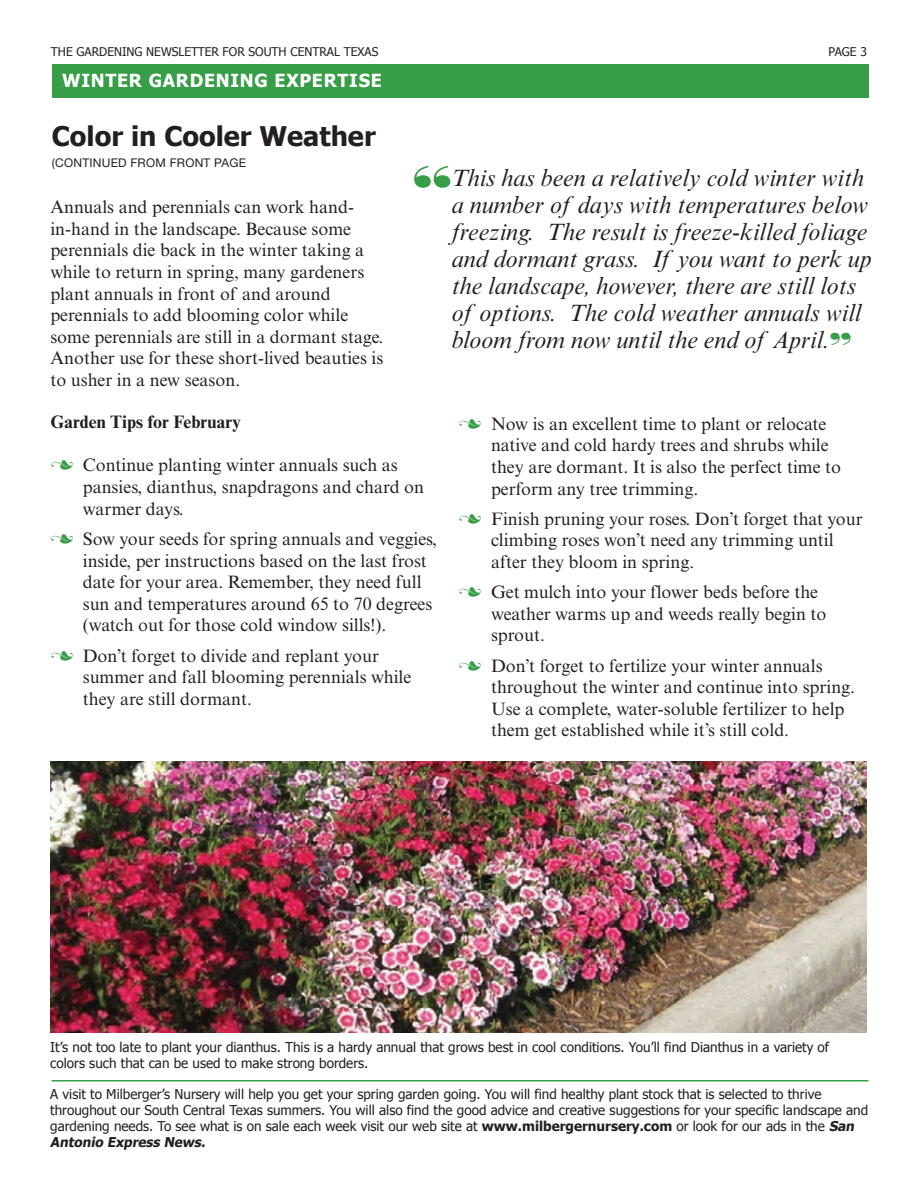
<style>
.page{position:relative;width:918px;height:1188px;background:#fff}
.page>*{position:absolute;margin:0;border:0;box-sizing:border-box;transform-origin:0 0}
.t1{font:54px "Bodoni Poster";color:#379d46}
.t2{font:700 27px "Tahoma";color:#231f20}
.t3{font:italic 24px/27px "Times NRMT";color:#231f20}
.t4{font:18px/21.6px "Times NRMT";color:#231f20}
.t5{font:700 18px "Tahoma";letter-spacing:.04em;color:#fff}
.t6{font:700 18px "Times NRMT";color:#231f20}
.t7{font:13.5px/16.2px "Tahoma";color:#231f20}
.t8{font:12px "Tahoma";color:#231f20}
.t9{font:12px "Helvetica Neue";letter-spacing:.02em;color:#231f20}
.s1{font-family:"Bodoni Poster";font-style:normal;font-size:30px;color:#379d46}
.s2{font-family:"Type Embellishments One Let Plain";color:#379d46}
.s3{font-weight:700}
.s4{font-weight:700;font-style:italic}
</style>
<div class="page">
<div style="left:52px;top:64px;width:817px;height:33px;background:#379d46"></div>
<hr style="left:52px;top:1080px;width:817px;height:2px;background:#379d46">
<img style="left:50px;top:762px;width:817px;height:270px">
<p class="t8" style="left:51px;top:44px;width:329px">THE GARDENING NEWSLETTER FOR SOUTH CENTRAL TEXAS</p>
<p class="t8" style="left:828px;top:44px;width:40px">PAGE 3</p>
<p class="t5" style="left:62px;top:68px;width:321px">WINTER GARDENING EXPERTISE</p>
<h2 class="t2" style="left:52px;top:117px;width:325px">Color in Cooler Weather</h2>
<p class="t9" style="left:52px;top:155px;width:196px">(CONTINUED FROM FRONT PAGE</p>
<p class="t4" style="left:50px;top:196px;width:335px">Annuals and perennials can work hand&shy;in-hand in the landscape. Because some perennials die back in the winter taking a while to return in spring, many gardeners plant annuals in front of and around perennials to add blooming color while some perennials are still in a dormant stage.<br>Another use for these short-lived beauties is to usher in a new season.</p>
<h1 class="t1" style="left:413px;top:153px;width:40px">“</h1>
<p class="t3" style="left:452px;top:165px;width:422px">This has been a relatively cold winter with a number of days with temperatures below freezing. The result is freeze-killed foliage and dormant grass. If you want to perk up the landscape, however, there are still lots of options. The cold weather annuals will bloom from now until the end of April.<span class="s1">”</span></p>
<p class="t6" style="left:50px;top:411px;width:192px">Garden Tips for February</p>
<p class="t4" style="left:83px;top:455px;width:343px;text-indent:-32px"><span class="s2">n</span> Continue planting winter annuals such as pansies, dianthus, snapdragons and chard on warmer days.</p>
<p class="t4" style="left:83px;top:528px;width:356px;text-indent:-32px"><span class="s2">n</span> Sow your seeds for spring annuals and veggies, inside, per instructions based on the last frost date for your area. Remember, they need full sun and temperatures around 65 to 70 degrees (watch out for those cold window sills!).</p>
<p class="t4" style="left:83px;top:645px;width:330px;text-indent:-32px"><span class="s2">n</span> Don’t forget to divide and replant your summer and fall blooming perennials while they are still dormant.</p>
<p class="t4" style="left:491px;top:413px;width:351px;text-indent:-32px"><span class="s2">n</span> Now is an excellent time to plant or relocate native and cold hardy trees and shrubs while they are dormant. It is also the perfect time to perform any tree trimming.</p>
<p class="t4" style="left:491px;top:508px;width:373px;text-indent:-32px"><span class="s2">n</span> Finish pruning your roses. Don’t forget that your climbing roses won’t need any trimming until after they bloom in spring.</p>
<p class="t4" style="left:491px;top:581px;width:337px;text-indent:-32px"><span class="s2">n</span> Get mulch into your flower beds before the weather warms up and weeds really begin to sprout.</p>
<p class="t4" style="left:491px;top:655px;width:366px;text-indent:-32px"><span class="s2">n</span> Don’t forget to fertilize your winter annuals throughout the winter and continue into spring.<br>Use a complete, water-soluble fertilizer to help them get established while it’s still cold.</p>
<p class="t7" style="left:50px;top:1038px;width:780px">It’s not too late to plant your dianthus. This is a hardy annual that grows best in cool conditions. You’ll find Dianthus in a variety of colors such that can be used to make strong borders.</p>
<p class="t7" style="left:50px;top:1085px;width:819px">A visit to Milberger’s Nursery will help you get your spring garden going. You will find healthy plant stock that is selected to thrive throughout our South Central Texas summers. You will also find the good advice and creative suggestions for your specific landscape and gardening needs. To see what is on sale each week visit our web site at <span class="s3">www.milbergernursery.com</span> or look for our ads in the <span class="s4">San Antonio Express News.</span></p>
</div>
